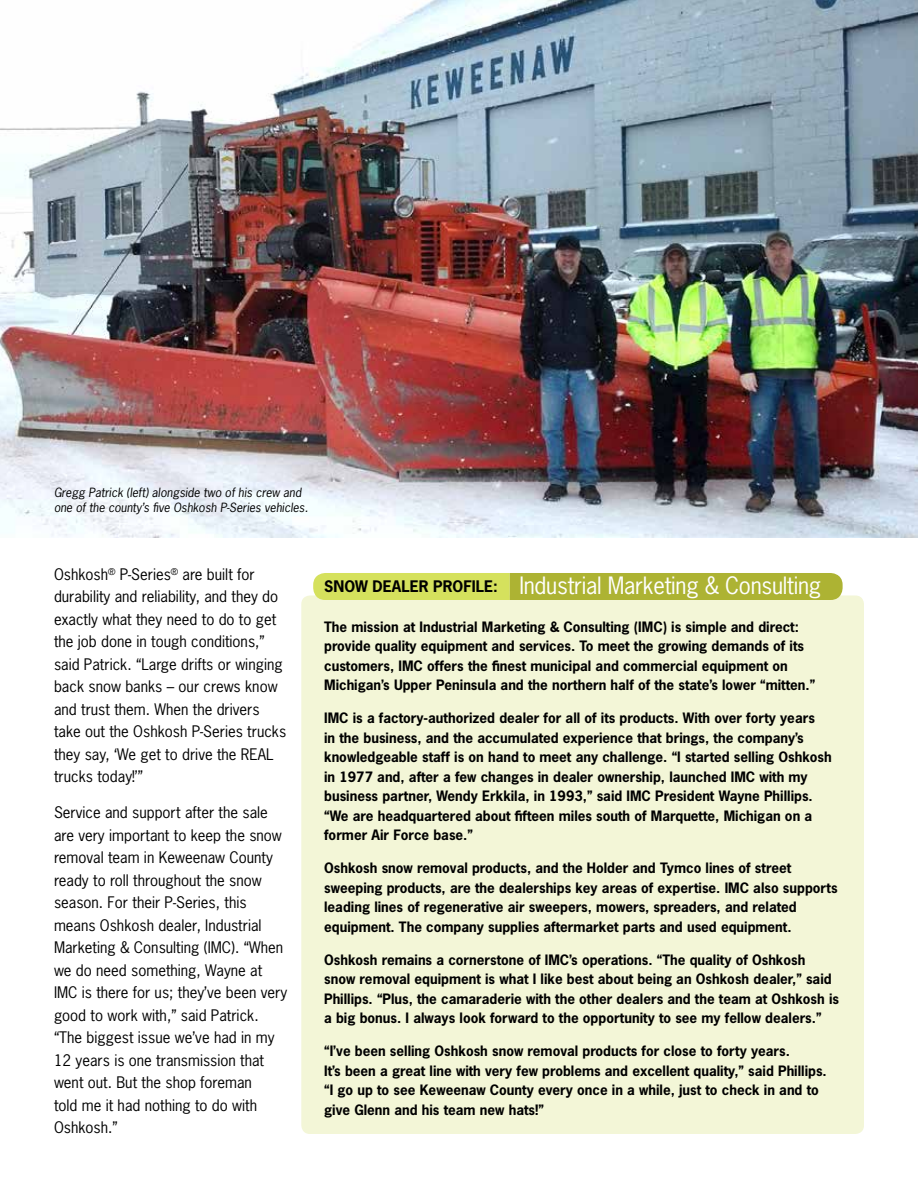
<style>
.page{position:relative;width:918px;height:1188px;background:#fff}
.page>*{position:absolute;margin:0;border:0;box-sizing:border-box;transform-origin:0 0}
.t1{font:22.5px "News Gothic";letter-spacing:-.01em;color:#fff}
.t2{font:15px/22.5px "News Gothic";color:#000}
.t3{font:700 13.5px/19.5px "News Gothic";color:#000}
.t4{font:italic 12px/14.4px "News Gothic";color:#000}
.s1{font-weight:700;font-size:15px;color:#000}
</style>
<div class="page">
<div style="left:301px;top:596px;width:563px;height:538px;background:#f3f6d7;border-radius:9px"></div>
<img style="left:0;top:0;width:918px;height:538px">
<svg style="left:313px;top:573px;width:530px;height:27px;background:#bcc444"></svg>
<p class="t4" style="left:54px;top:485px;width:256px">Gregg Patrick (left) alongside two of his crew and one of the county’s five Oshkosh P-Series vehicles.</p>
<p class="t2" style="left:54px;top:563px;width:234px">Oshkosh<sup>®</sup> P-Series<sup>®</sup> are built for durability and reliability, and they do exactly what they need to do to get the job done in tough conditions,” said Patrick. “Large drifts or winging back snow banks – our crews know and trust them. When the drivers take out the Oshkosh P-Series trucks they say, ‘We get to drive the REAL trucks today!’”</p>
<p class="t2" style="left:54px;top:801px;width:235px">Service and support after the sale are very important to keep the snow removal team in Keweenaw County ready to roll throughout the snow season. For their P-Series, this means Oshkosh dealer, Industrial<br>Marketing &amp; Consulting (IMC). “When we do need something, Wayne at<br>IMC is there for us; they’ve been very good to work with,” said Patrick. “The biggest issue we’ve had in my<br>12 years is one transmission that went out. But the shop foreman<br>told me it had nothing to do with<br>Oshkosh.”</p>
<h1 class="t1" style="left:324px;top:571px;width:499px"><span class="s1">SNOW DEALER PROFILE:</span> Industrial Marketing &amp; Consulting</h1>
<p class="t3" style="left:324px;top:617px;width:493px">The mission at Industrial Marketing &amp; Consulting (IMC) is simple and direct: provide quality equipment and services. To meet the growing demands of its customers, IMC offers the finest municipal and commercial equipment on Michigan’s Upper Peninsula and the northern half of the state’s lower “mitten.”</p>
<p class="t3" style="left:324px;top:708px;width:509px">IMC is a factory-authorized dealer for all of its products. With over forty years<br>in the business, and the accumulated experience that brings, the company’s knowledgeable staff is on hand to meet any challenge. “I started selling Oshkosh in 1977 and, after a few changes in dealer ownership, launched IMC with my business partner, Wendy Erkkila, in 1993,” said IMC President Wayne Phillips. “We are headquartered about fifteen miles south of Marquette, Michigan on a former Air Force base.”</p>
<p class="t3" style="left:324px;top:858px;width:515px">Oshkosh snow removal products, and the Holder and Tymco lines of street sweeping products, are the dealerships key areas of expertise. IMC also supports leading lines of regenerative air sweepers, mowers, spreaders, and related equipment. The company supplies aftermarket parts and used equipment.</p>
<p class="t3" style="left:324px;top:950px;width:516px">Oshkosh remains a cornerstone of IMC’s operations. “The quality of Oshkosh snow removal equipment is what I like best about being an Oshkosh dealer,” said Phillips. “Plus, the camaraderie with the other dealers and the team at Oshkosh is a big bonus. I always look forward to the opportunity to see my fellow dealers.”</p>
<p class="t3" style="left:324px;top:1041px;width:504px">“I’ve been selling Oshkosh snow removal products for close to forty years.<br>It’s been a great line with very few problems and excellent quality,” said Phillips. “I go up to see Keweenaw County every once in a while, just to check in and to give Glenn and his team new hats!”</p>
</div>
